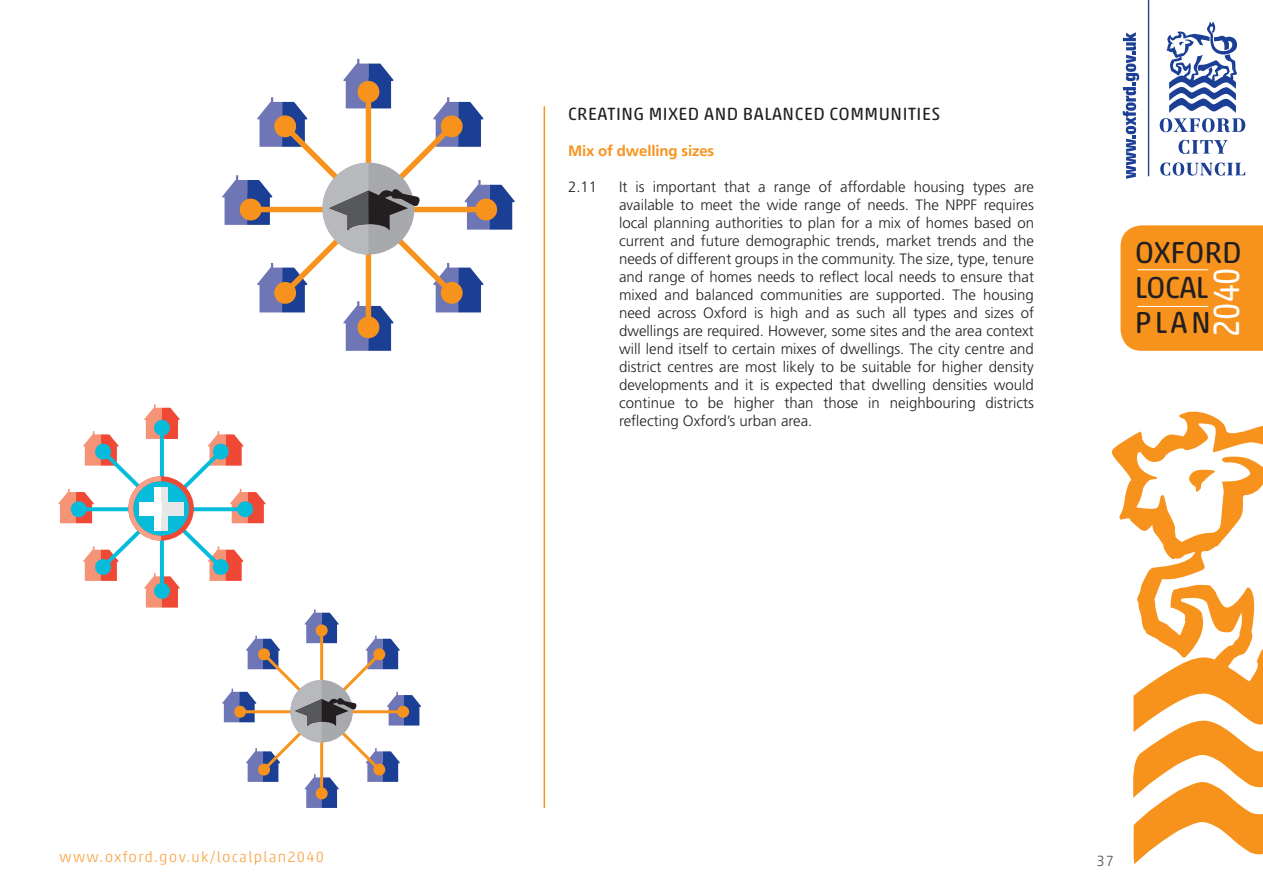
<style>
.page{position:relative;width:1263px;height:893px;background:#fff}
.page>*{position:absolute;margin:0;border:0;box-sizing:border-box;transform-origin:0 0}
.t1{font:37.05px "Akko Rounded Pro";color:#fff;scale:.83 1}
.t2{font:30.9px/35px "Akko Rounded Pro";color:#231f20}
.t3{font:18px "Akko Rounded Pro";letter-spacing:.03em;color:#231f20}
.t4{font:300 15px/18px "Frutiger";color:#231f20;text-align:justify}
.t5{font:300 15px "Akko Rounded Pro";letter-spacing:.08em;color:#f9a64a}
.t6{font:700 15px "Frutiger";letter-spacing:-.01em;color:#f7931d}
.t7{font:300 15px "Akko Rounded Pro";color:#57585a}
</style>
<div class="page">
<div style="left:1120px;top:225px;width:143px;height:126px;background:#f7931d"></div>
<hr style="left:1138px;top:269px;width:70px;height:1px;background:#fff">
<hr style="left:1138px;top:306px;width:70px;height:1px;background:#fff">
<svg style="left:1178px;top:140px;width:49px;height:14px"></svg>
<svg style="left:1160px;top:162px;width:85px;height:14px"></svg>
<svg style="left:1160px;top:22px;width:85px;height:110px"></svg>
<hr style="left:1148px;top:0;width:1px;height:176px;background:#1b3f94">
<svg style="left:1123px;top:32px;width:16px;height:147px"></svg>
<svg style="left:1133px;top:732px;width:130px;height:133px"></svg>
<svg style="left:1111px;top:411px;width:152px;height:321px"></svg>
<hr style="left:544px;top:106px;width:1px;height:702px;background:#f7931d">
<svg style="left:222px;top:59px;width:292px;height:292px"></svg>
<svg style="left:58px;top:404px;width:363px;height:404px"></svg>
<p class="t3" style="left:568px;top:103px;width:20px">CREAT</p>
<p class="t3" style="left:616px;top:103px;width:64px">ING MIXED</p>
<p class="t3" style="left:704px;top:103px;width:101px">AND BALANCED</p>
<p class="t3" style="left:829px;top:103px;width:112px">COMMUNITIES</p>
<p class="t6" style="left:568px;top:142px;width:148px">Mix of dwelling sizes</p>
<p class="t4" style="left:568px;top:178px;width:31px">2.11</p>
<p class="t4" style="left:619px;top:178px;width:416px">It is important that a range of affordable housing types are available to meet the wide range of needs. The NPPF requires local planning authorities to plan for a mix of homes based on current and future demographic trends, market trends and the needs of different groups in the community. The size, type, tenure and range of homes needs to reflect local needs to ensure that mixed and balanced communities are supported. The housing need across Oxford is high and as such all types and sizes of dwellings are required. However, some sites and the area context will lend itself to certain mixes of dwellings. The city centre and district centres are most likely to be suitable for higher density developments and it is expected that dwelling densities would continue to be higher than those in neighbouring districts reflecting Oxford’s urban area.</p>
<h2 class="t2" style="left:1135px;top:235px;width:109px">OXFORD<br>LOCAL<br>PLAN</h2>
<h1 class="t1" style="left:1204px;top:337px;width:85px;rotate:-90deg">2040</h1>
<p class="t5" style="left:60px;top:848px;width:266px">www.oxford.gov.uk/localplan2040</p>
<p class="t7" style="left:1096px;top:852px;width:19px">37</p>
</div>
